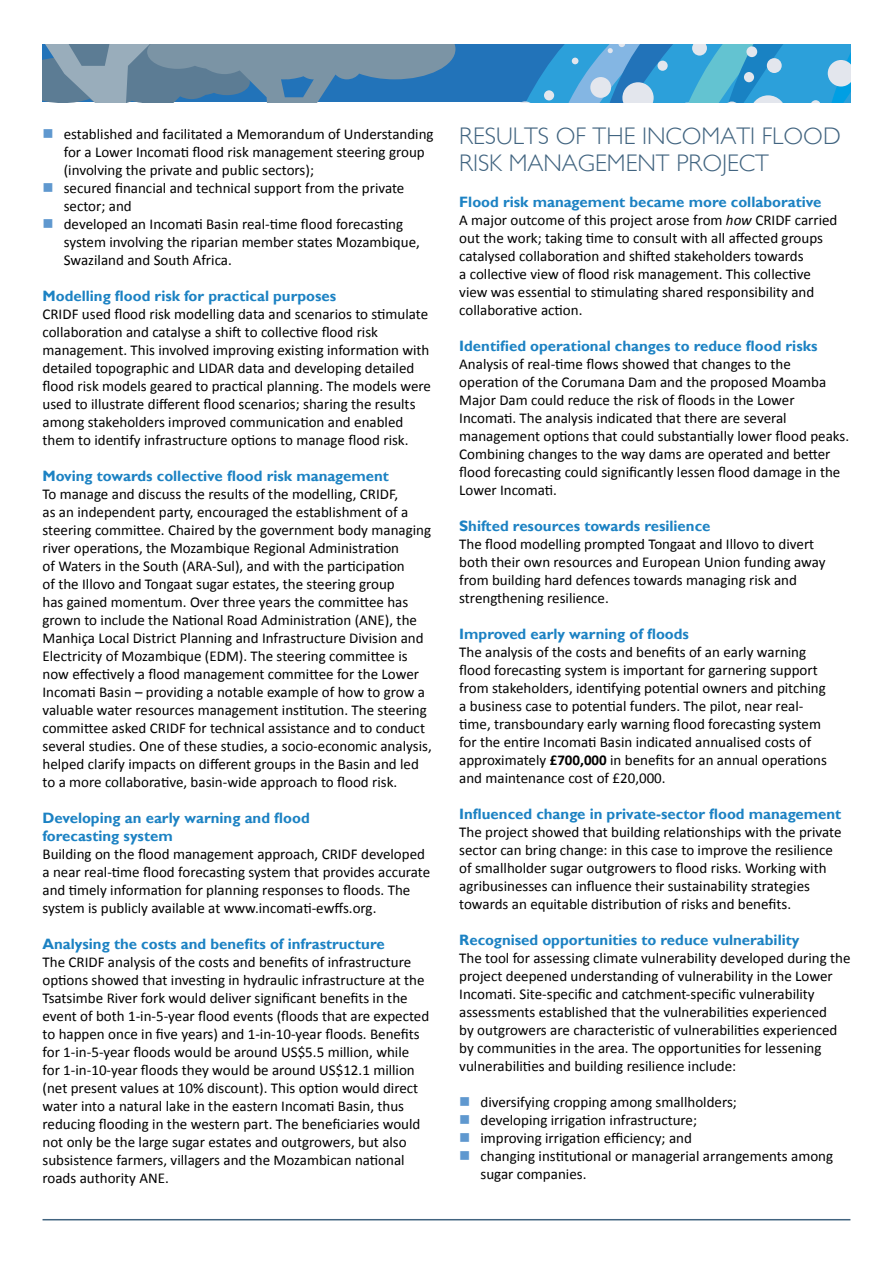
<style>
.page{position:relative;width:893px;height:1263px;background:#fff}
.page>*{position:absolute;margin:0;border:0;box-sizing:border-box;transform-origin:0 0}
.t1{font:300 24px/27px "Gill Sans";color:#416480}
.t2{font:15px/18px "Calibri";color:#000}
.t3{font:700 15px/18px "Gill Sans";color:#1c82c3}
.s1{color:#5f98cf}
.s2{font-style:italic}
.s3{font-weight:700}
</style>
<div class="page">
<svg style="left:43px;top:45px;width:807px;height:58px;background:#5694bc"></svg>
<div style="left:744px;top:72px;width:10px;height:10px;background:#e3e6ed;border-radius:50%"></div>
<hr style="left:43px;top:1219px;width:807px;height:1px;background:#416480">
<p class="t2" style="left:64px;top:125px;width:371px;text-indent:-21px"><span class="s1">■</span> established and facilitated a Memorandum of Understanding for a Lower Incomati flood risk management steering group (involving the private and public sectors);</p>
<p class="t2" style="left:64px;top:179px;width:342px;text-indent:-21px"><span class="s1">■</span> secured financial and technical support from the private sector; and</p>
<p class="t2" style="left:64px;top:215px;width:358px;text-indent:-21px"><span class="s1">■</span> developed an Incomati Basin real-time flood forecasting system involving the riparian member states Mozambique,<br>Swaziland and South Africa.</p>
<p class="t3" style="left:43px;top:287px;width:295px">Modelling flood risk for practical purposes</p>
<p class="t2" style="left:43px;top:305px;width:390px">CRIDF used flood risk modelling data and scenarios to stimulate collaboration and catalyse a shift to collective flood risk management. This involved improving existing information with detailed topographic and LIDAR data and developing detailed flood risk models geared to practical planning. The models were used to illustrate different flood scenarios; sharing the results among stakeholders improved communication and enabled them to identify infrastructure options to manage flood risk.</p>
<p class="t3" style="left:43px;top:467px;width:348px">Moving towards collective flood risk management</p>
<p class="t2" style="left:43px;top:485px;width:391px">To manage and discuss the results of the modelling, CRIDF,<br>as an independent party, encouraged the establishment of a steering committee. Chaired by the government body managing river operations, the Mozambique Regional Administration<br>of Waters in the South (ARA-Sul), and with the participation<br>of the Illovo and Tongaat sugar estates, the steering group<br>has gained momentum. Over three years the committee has grown to include the National Road Administration (ANE), the Manhiça Local District Planning and Infrastructure Division and Electricity of Mozambique (EDM). The steering committee is now effectively a flood management committee for the Lower Incomati Basin – providing a notable example of how to grow a valuable water resources management institution. The steering committee asked CRIDF for technical assistance and to conduct several studies. One of these studies, a socio-economic analysis, helped clarify impacts on different groups in the Basin and led to a more collaborative, basin-wide approach to flood risk.</p>
<p class="t3" style="left:43px;top:809px;width:269px">Developing an early warning and flood forecasting system</p>
<p class="t2" style="left:43px;top:845px;width:389px">Building on the flood management approach, CRIDF developed a near real-time flood forecasting system that provides accurate and timely information for planning responses to floods. The system is publicly available at www.incomati-ewffs.org.</p>
<p class="t3" style="left:43px;top:935px;width:344px">Analysing the costs and benefits of infrastructure</p>
<p class="t2" style="left:43px;top:953px;width:388px">The CRIDF analysis of the costs and benefits of infrastructure options showed that investing in hydraulic infrastructure at the Tsatsimbe River fork would deliver significant benefits in the event of both 1-in-5-year flood events (floods that are expected to happen once in five years) and 1-in-10-year floods. Benefits for 1-in-5-year floods would be around US$5.5 million, while for 1-in-10-year floods they would be around US$12.1 million (net present values at 10% discount). This option would direct water into a natural lake in the eastern Incomati Basin, thus reducing flooding in the western part. The beneficiaries would not only be the large sugar estates and outgrowers, but also subsistence farmers, villagers and the Mozambican national roads authority ANE.</p>
<h1 class="t1" style="left:459px;top:122px;width:383px">RESULTS OF THE INCOMATI FLOOD<br>RISK MANAGEMENT PROJECT</h1>
<p class="t3" style="left:459px;top:193px;width:364px">Flood risk management became more collaborative</p>
<p class="t2" style="left:459px;top:211px;width:380px">A major outcome of this project arose from <span class="s2">how</span> CRIDF carried out the work; taking time to consult with all affected groups catalysed collaboration and shifted stakeholders towards<br>a collective view of flood risk management. This collective view was essential to stimulating shared responsibility and collaborative action.</p>
<p class="t3" style="left:459px;top:337px;width:360px">Identified operational changes to reduce flood risks</p>
<p class="t2" style="left:459px;top:355px;width:391px">Analysis of real-time flows showed that changes to the operation of the Corumana Dam and the proposed Moamba Major Dam could reduce the risk of floods in the Lower Incomati. The analysis indicated that there are several management options that could substantially lower flood peaks.<br>Combining changes to the way dams are operated and better flood forecasting could significantly lessen flood damage in the Lower Incomati.</p>
<p class="t3" style="left:459px;top:517px;width:253px">Shifted resources towards resilience</p>
<p class="t2" style="left:459px;top:535px;width:368px">The flood modelling prompted Tongaat and Illovo to divert both their own resources and European Union funding away from building hard defences towards managing risk and strengthening resilience.</p>
<p class="t3" style="left:459px;top:625px;width:231px">Improved early warning of floods</p>
<p class="t2" style="left:459px;top:643px;width:369px">The analysis of the costs and benefits of an early warning flood forecasting system is important for garnering support from stakeholders, identifying potential owners and pitching a business case to potential funders. The pilot, near real&shy;time, transboundary early warning flood forecasting system for the entire Incomati Basin indicated annualised costs of approximately <span class="s3">£700,000</span> in benefits for an annual operations and maintenance cost of £20,000.</p>
<p class="t3" style="left:459px;top:805px;width:384px">Influenced change in private-sector flood management</p>
<p class="t2" style="left:459px;top:823px;width:384px">The project showed that building relationships with the private sector can bring change: in this case to improve the resilience of smallholder sugar outgrowers to flood risks. Working with agribusinesses can influence their sustainability strategies towards an equitable distribution of risks and benefits.</p>
<p class="t3" style="left:459px;top:931px;width:342px">Recognised opportunities to reduce vulnerability</p>
<p class="t2" style="left:459px;top:949px;width:393px">The tool for assessing climate vulnerability developed during the project deepened understanding of vulnerability in the Lower Incomati. Site-specific and catchment-specific vulnerability assessments established that the vulnerabilities experienced<br>by outgrowers are characteristic of vulnerabilities experienced by communities in the area. The opportunities for lessening vulnerabilities and building resilience include:</p>
<p class="t2" style="left:459px;top:1093px;width:279px"><span class="s1">■</span> diversifying cropping among smallholders;</p>
<p class="t2" style="left:459px;top:1111px;width:239px"><span class="s1">■</span> developing irrigation infrastructure;</p>
<p class="t2" style="left:459px;top:1129px;width:234px"><span class="s1">■</span> improving irrigation efficiency; and</p>
<p class="t2" style="left:480px;top:1147px;width:354px;text-indent:-21px"><span class="s1">■</span> changing institutional or managerial arrangements among sugar companies.</p>
</div>
